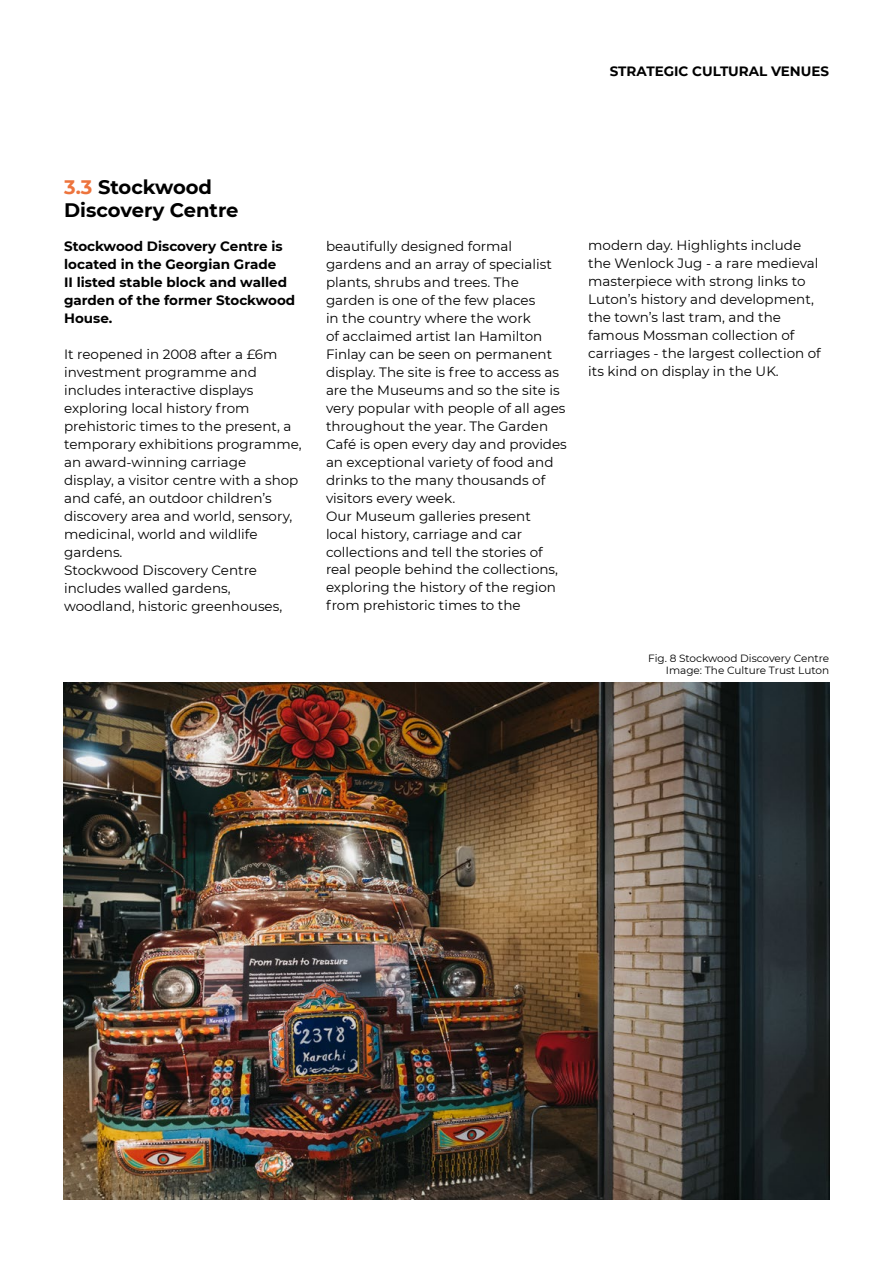
<style>
.page{position:relative;width:893px;height:1263px;background:#fff}
.page>*{position:absolute;margin:0;border:0;box-sizing:border-box;transform-origin:0 0}
.t1{font:700 19.5px/23.4px "Montserrat";color:#000}
.t2{font:13.5px/18px "Montserrat";color:#000}
.t3{font:700 13.5px/18px "Montserrat";color:#000}
.t4{font:10.5px/12.6px "Montserrat";color:#000;text-align:right}
.s1{color:#ed743d}
</style>
<div class="page">
<img style="left:64px;top:683px;width:765px;height:516px">
<p class="t3" style="left:610px;top:62px;width:221px">STRATEGIC CULTURAL VENUES</p>
<h1 class="t1" style="left:64px;top:174px;width:176px"><span class="s1">3.3</span> Stockwood<br>Discovery Centre</h1>
<p class="t3" style="left:64px;top:236px;width:233px">Stockwood Discovery Centre is located in the Georgian Grade<br>II listed stable block and walled garden of the former Stockwood<br>House.</p>
<p class="t2" style="left:64px;top:344px;width:239px">It reopened in 2008 after a £6m investment programme and includes interactive displays exploring local history from prehistoric times to the present, a temporary exhibitions programme, an award-winning carriage<br>display, a visitor centre with a shop and café, an outdoor children’s discovery area and world, sensory, medicinal, world and wildlife gardens.<br>Stockwood Discovery Centre includes walled gardens, woodland, historic greenhouses,</p>
<p class="t2" style="left:326px;top:236px;width:242px">beautifully designed formal gardens and an array of specialist plants, shrubs and trees. The garden is one of the few places<br>in the country where the work<br>of acclaimed artist Ian Hamilton<br>Finlay can be seen on permanent display. The site is free to access as are the Museums and so the site is very popular with people of all ages throughout the year. The Garden<br>Café is open every day and provides an exceptional variety of food and drinks to the many thousands of visitors every week.<br>Our Museum galleries present<br>local history, carriage and car collections and tell the stories of real people behind the collections, exploring the history of the region from prehistoric times to the</p>
<p class="t2" style="left:588px;top:236px;width:234px">modern day. Highlights include the Wenlock Jug - a rare medieval masterpiece with strong links to<br>Luton’s history and development, the town’s last tram, and the famous Mossman collection of carriages - the largest collection of its kind on display in the UK.</p>
<p class="t4" style="left:648px;top:651px;width:183px">Fig. 8 Stockwood Discovery Centre<br>Image: The Culture Trust Luton</p>
</div>
